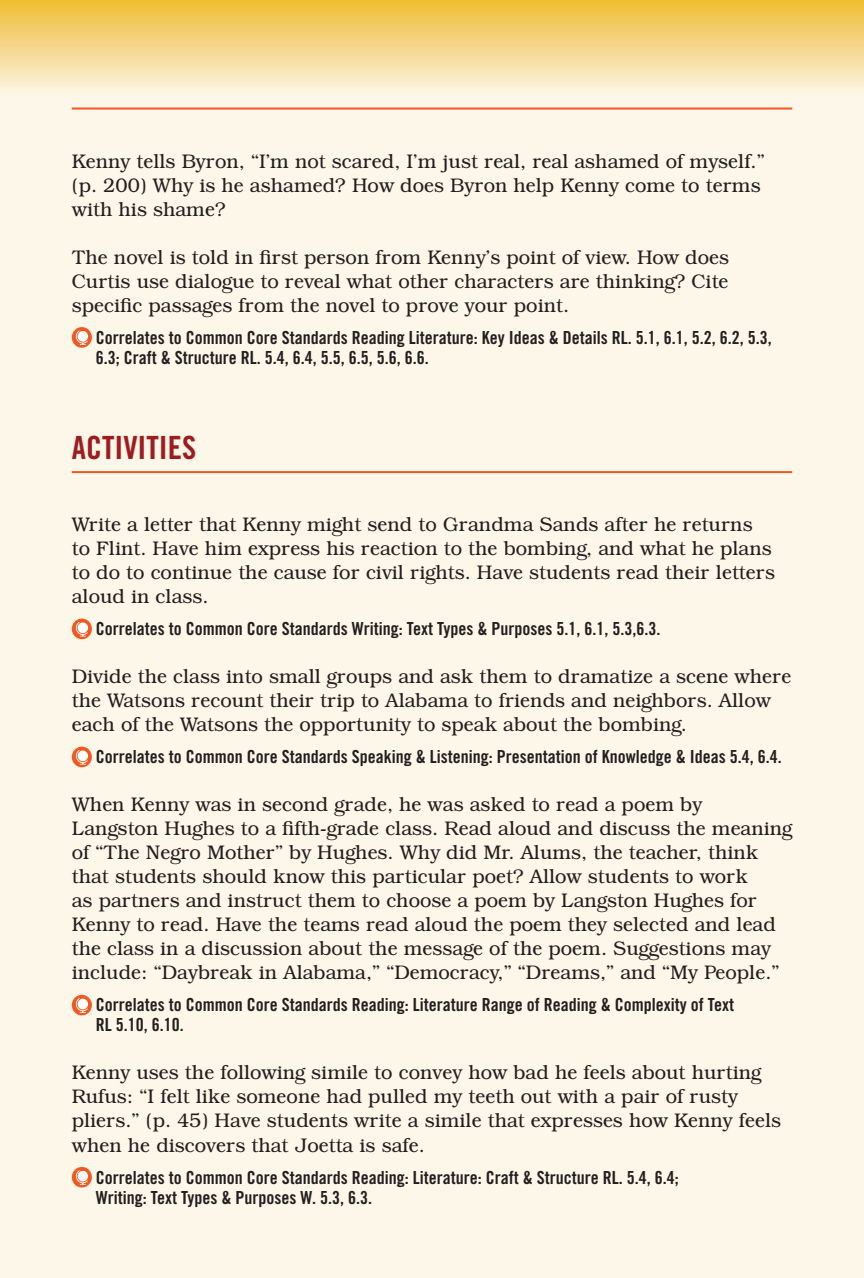
<style>
.page{position:relative;width:864px;height:1278px;background:#fff}
.page>*{position:absolute;margin:0;border:0;box-sizing:border-box;transform-origin:0 0}
.t1{font:32px "Trade Gothic Bold Cond Twenty";color:#9e1c1f}
.t2{font:300 20px/24px "Bookman IT Cby BT";color:#231f20}
.t3{font:18px/20px "Trade Gothic Bold Cond Twenty";color:#231f20}
</style>
<div class="page">
<div style="left:0;top:0;width:864px;height:1277px;background:#fcf7e8"></div>
<div style="left:0;top:0;width:864px;height:94px;background:linear-gradient(to bottom,#efbc33,#fbf3e2)"></div>
<svg style="left:72px;top:327px;width:20px;height:20px"></svg>
<svg style="left:76px;top:330px;width:11px;height:15px"></svg>
<hr style="left:72px;top:471px;width:720px;height:2px;background:#f15921">
<svg style="left:72px;top:618px;width:20px;height:21px"></svg>
<svg style="left:76px;top:622px;width:11px;height:14px"></svg>
<svg style="left:72px;top:746px;width:20px;height:21px"></svg>
<svg style="left:76px;top:750px;width:11px;height:14px"></svg>
<svg style="left:72px;top:994px;width:20px;height:21px"></svg>
<svg style="left:76px;top:998px;width:11px;height:14px"></svg>
<svg style="left:72px;top:1166px;width:20px;height:21px"></svg>
<svg style="left:76px;top:1170px;width:11px;height:14px"></svg>
<hr style="left:72px;top:107px;width:720px;height:2px;background:#f15921">
<p class="t2" style="left:72px;top:151px;width:694px">Kenny tells Byron, “I’m not scared, I’m just real, real ashamed of myself.” (p. 200) Why is he ashamed? How does Byron help Kenny come to terms with his shame?</p>
<p class="t2" style="left:72px;top:247px;width:659px;text-align:justify">The novel is told in first person from Kenny’s point of view. How does Curtis use dialogue to reveal what other characters are thinking? Cite specific passages from the novel to prove your point.</p>
<p class="t3" style="left:96px;top:329px;width:677px">Correlates to Common Core Standards Reading Literature: Key Ideas &amp; Details RL. 5.1, 6.1, 5.2, 6.2, 5.3,<br>6.3; Craft &amp; Structure RL. 5.4, 6.4, 5.5, 6.5, 5.6, 6.6.</p>
<h1 class="t1" style="left:72px;top:436px;width:126px">ACTIVITIES</h1>
<p class="t2" style="left:72px;top:515px;width:704px">Write a letter that Kenny might send to Grandma Sands after he returns to Flint. Have him express his reaction to the bombing, and what he plans to do to continue the cause for civil rights. Have students read their letters aloud in class.</p>
<p class="t3" style="left:96px;top:620px;width:566px">Correlates to Common Core Standards Writing: Text Types &amp; Purposes 5.1, 6.1, 5.3,6.3.</p>
<p class="t2" style="left:72px;top:667px;width:721px">Divide the class into small groups and ask them to dramatize a scene where the Watsons recount their trip to Alabama to friends and neighbors. Allow each of the Watsons the opportunity to speak about the bombing.</p>
<p class="t3" style="left:96px;top:748px;width:687px">Correlates to Common Core Standards Speaking &amp; Listening: Presentation of Knowledge &amp; Ideas 5.4, 6.4.</p>
<p class="t2" style="left:72px;top:795px;width:722px">When Kenny was in second grade, he was asked to read a poem by Langston Hughes to a fifth-grade class. Read aloud and discuss the meaning of “The Negro Mother” by Hughes. Why did Mr. Alums, the teacher, think that students should know this particular poet? Allow students to work<br>as partners and instruct them to choose a poem by Langston Hughes for Kenny to read. Have the teams read aloud the poem they selected and lead the class in a discussion about the message of the poem. Suggestions may include: “Daybreak in Alabama,” “Democracy,” “Dreams,” and “My People.”</p>
<p class="t3" style="left:96px;top:996px;width:639px">Correlates to Common Core Standards Reading: Literature Range of Reading &amp; Complexity of Text<br>RL 5.10, 6.10.</p>
<p class="t2" style="left:72px;top:1063px;width:710px">Kenny uses the following simile to convey how bad he feels about hurting Rufus: “I felt like someone had pulled my teeth out with a pair of rusty pliers.” (p. 45) Have students write a simile that expresses how Kenny feels when he discovers that Joetta is safe.</p>
<p class="t3" style="left:96px;top:1168px;width:584px">Correlates to Common Core Standards Reading: Literature: Craft &amp; Structure RL. 5.4, 6.4;<br>Writing: Text Types &amp; Purposes W. 5.3, 6.3.</p>
</div>
